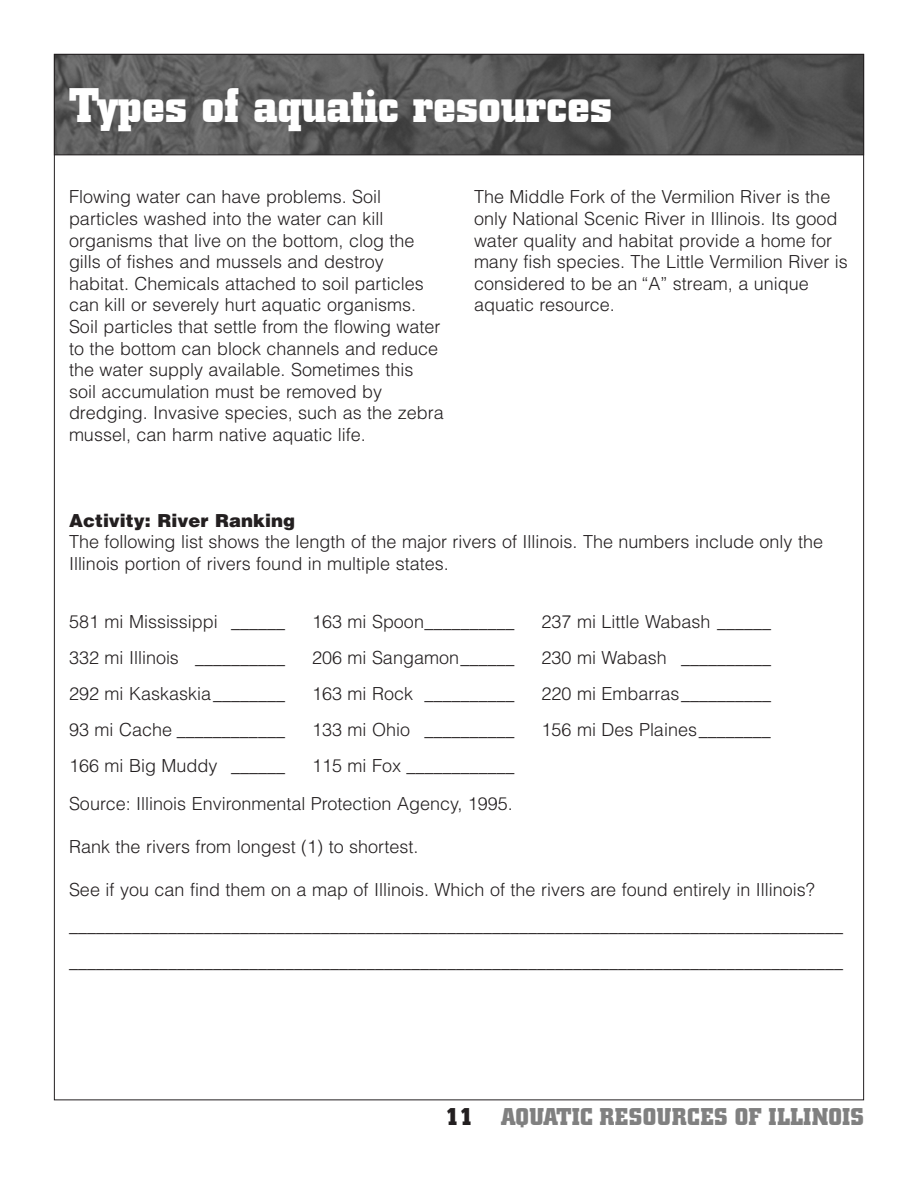
<style>
.page{position:relative;width:918px;height:1188px;background:#fff}
.page>*{position:absolute;margin:0;border:0;box-sizing:border-box;transform-origin:0 0}
.t1{font:700 48px "City";color:#fff}
.t2{font:700 24px "City";letter-spacing:.02em;color:#808080}
.t3{font:300 18px/21.6px "Helvetica";color:#231f20}
.t4{font:900 18px "Helvetica";color:#231f20}
.s1{color:#231f20}
</style>
<div class="page">
<img style="left:56px;top:56px;width:806px;height:97px">
<div style="left:54px;top:54px;width:810px;height:101px;border:1px solid #231f20"></div>
<h1 class="t1" style="left:69px;top:88px;width:545px">Types of aquatic resources</h1>
<p class="t3" style="left:69px;top:186px;width:376px">Flowing water can have problems. Soil particles washed into the water can kill organisms that live on the bottom, clog the gills of fishes and mussels and destroy habitat. Chemicals attached to soil particles can kill or severely hurt aquatic organisms.<br>Soil particles that settle from the flowing water to the bottom can block channels and reduce the water supply available. Sometimes this soil accumulation must be removed by dredging. Invasive species, such as the zebra mussel, can harm native aquatic life.</p>
<p class="t3" style="left:474px;top:186px;width:358px">The Middle Fork of the Vermilion River is the</p>
<p class="t3" style="left:474px;top:208px;width:365px">only National Scenic River in Illinois. Its good</p>
<p class="t3" style="left:474px;top:230px;width:360px">water quality and habitat provide a home for</p>
<p class="t3" style="left:474px;top:251px;width:375px">many fish species. The Little Vermilion River is</p>
<p class="t3" style="left:643px;top:273px;width:165px">" " stream, a unique</p>
<p class="t3" style="left:474px;top:294px;width:142px">aquatic resource.</p>
<p class="t3" style="left:474px;top:271px;width:336px">considered to be an “A” stream, a unique</p>
<p class="t4" style="left:69px;top:510px;width:228px">Activity: River Ranking</p>
<p class="t3" style="left:69px;top:531px;width:756px">The following list shows the length of the major rivers of Illinois. The numbers include only the<br>Illinois portion of rivers found in multiple states.</p>
<p class="t3" style="left:69px;top:610px;width:217px">581 mi Mississippi ______</p>
<p class="t3" style="left:312px;top:610px;width:204px">163 mi Spoon__________</p>
<p class="t3" style="left:542px;top:610px;width:231px">237 mi Little Wabash ______</p>
<p class="t3" style="left:69px;top:646px;width:217px">332 mi Illinois __________</p>
<p class="t3" style="left:312px;top:646px;width:204px">206 mi Sangamon______</p>
<p class="t3" style="left:542px;top:646px;width:231px">230 mi Wabash __________</p>
<p class="t3" style="left:69px;top:682px;width:217px">292 mi Kaskaskia ________</p>
<p class="t3" style="left:312px;top:682px;width:204px">163 mi Rock __________</p>
<p class="t3" style="left:541px;top:682px;width:231px">220 mi Embarras__________</p>
<p class="t3" style="left:69px;top:718px;width:217px">93 mi Cache ____________</p>
<p class="t3" style="left:312px;top:718px;width:204px">133 mi Ohio __________</p>
<p class="t3" style="left:541px;top:718px;width:231px">156 mi Des Plaines ________</p>
<p class="t3" style="left:69px;top:754px;width:217px">166 mi Big Muddy ______</p>
<p class="t3" style="left:69px;top:746px;width:447px;line-height:38.2px;text-align:right">115 mi Fox ____________<br>Source: Illinois Environmental Protection Agency, 1995.</p>
<p class="t3" style="left:69px;top:836px;width:351px">Rank the rivers from longest (1) to shortest.</p>
<p class="t3" style="left:69px;top:872px;width:775px;line-height:36px">See if you can find them on a map of Illinois. Which of the rivers are found entirely in Illinois? ______________________________________________________________________________________ ______________________________________________________________________________________</p>
<h2 class="t2" style="left:446px;top:1108px;width:420px"><span class="s1">11</span> AQUATIC RESOURCES OF ILLINOIS</h2>
</div>
